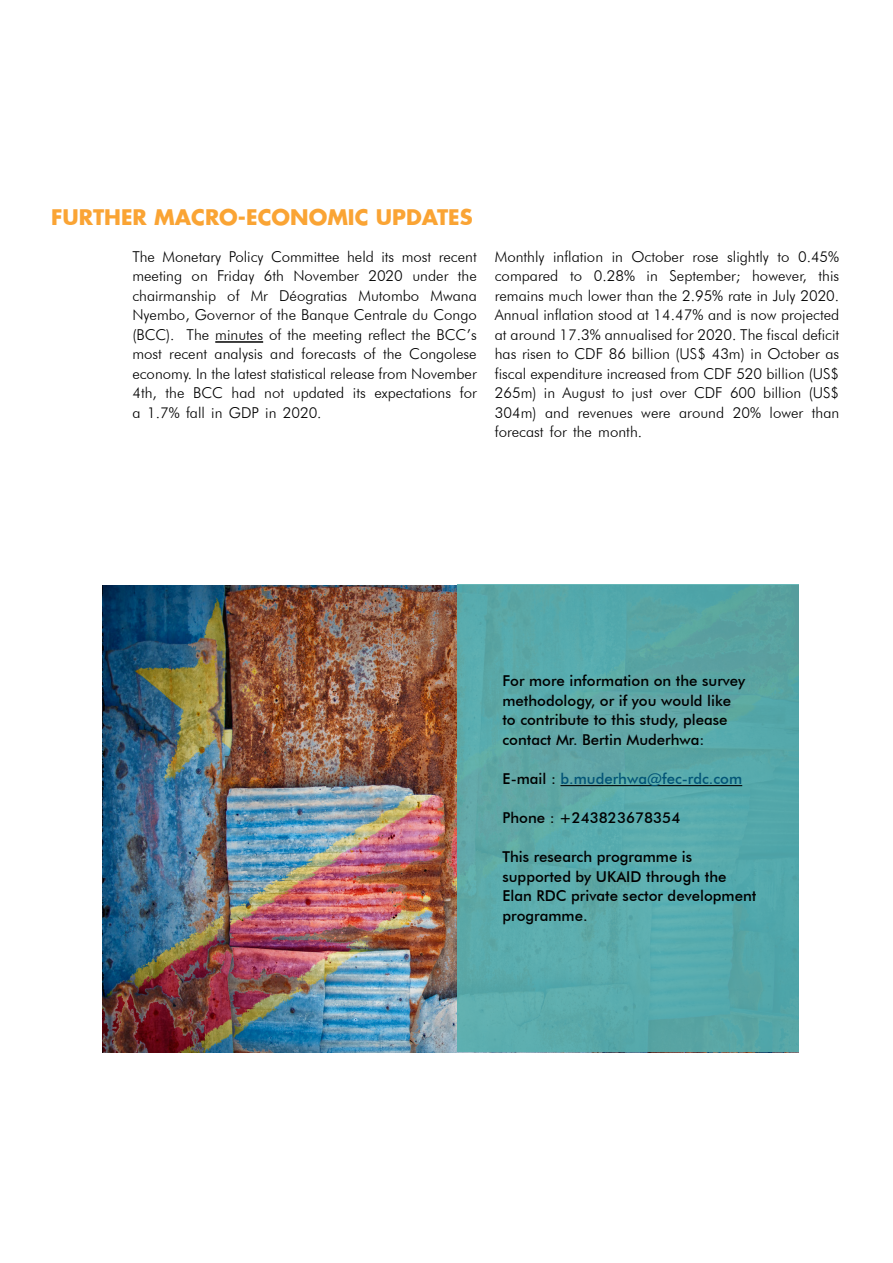
<style>
.page{position:relative;width:893px;height:1263px;background:#fff}
.page>*{position:absolute;margin:0;border:0;box-sizing:border-box;transform-origin:0 0}
.t1{font:700 21px "Futura";color:#faa434}
.t2{font:300 15px/19.5px "Futura BT";color:#000;text-align:justify}
.t3{font:500 15px/19.5px "Futura BT";color:#000}
.t4{font:500 15px "Futura BT";color:#035577}
.s1{color:#000}
</style>
<div class="page">
<img style="left:102px;top:586px;width:355px;height:466px">
<div style="left:457px;top:585px;width:341px;height:467px;background:#56afaf"></div>
<hr style="left:560px;top:785px;width:182px;height:1px;background:#000">
<hr style="left:215px;top:341px;width:48px;height:2px;background:#000">
<h1 class="t1" style="left:51px;top:202px;width:423px">FURTHER MACRO-ECONOMIC UPDATES</h1>
<p class="t2" style="left:132px;top:246px;width:346px">The Monetary Policy Committee held its most recent meeting on Friday 6th November 2020 under the chairmanship of Mr Déogratias Mutombo Mwana Nyembo, Governor of the Banque Centrale du Congo (BCC). The minutes of the meeting reflect the BCC’s most recent analysis and forecasts of the Congolese economy. In the latest statistical release from November 4th, the BCC had not updated its expectations for a 1.7% fall in GDP in 2020.</p>
<p class="t2" style="left:495px;top:246px;width:346px">Monthly inflation in October rose slightly to 0.45% compared to 0.28% in September; however, this remains much lower than the 2.95% rate in July 2020.<br>Annual inflation stood at 14.47% and is now projected at around 17.3% annualised for 2020. The fiscal deficit has risen to CDF 86 billion (US$ 43m) in October as fiscal expenditure increased from CDF 520 billion (US$ 265m) in August to just over CDF 600 billion (US$ 304m) and revenues were around 20% lower than forecast for the month.</p>
<p class="t3" style="left:502px;top:671px;width:244px">For more information on the survey methodology, or if you would like to contribute to this study, please contact Mr. Bertin Muderhwa:</p>
<p class="t4" style="left:502px;top:769px;width:241px"><span class="s1">E-mail :</span> b.muderhwa@fec-rdc.com</p>
<p class="t3" style="left:502px;top:808px;width:179px">Phone : +243823678354</p>
<p class="t3" style="left:502px;top:847px;width:255px">This research programme is supported by UKAID through the<br>Elan RDC private sector development programme.</p>
</div>
